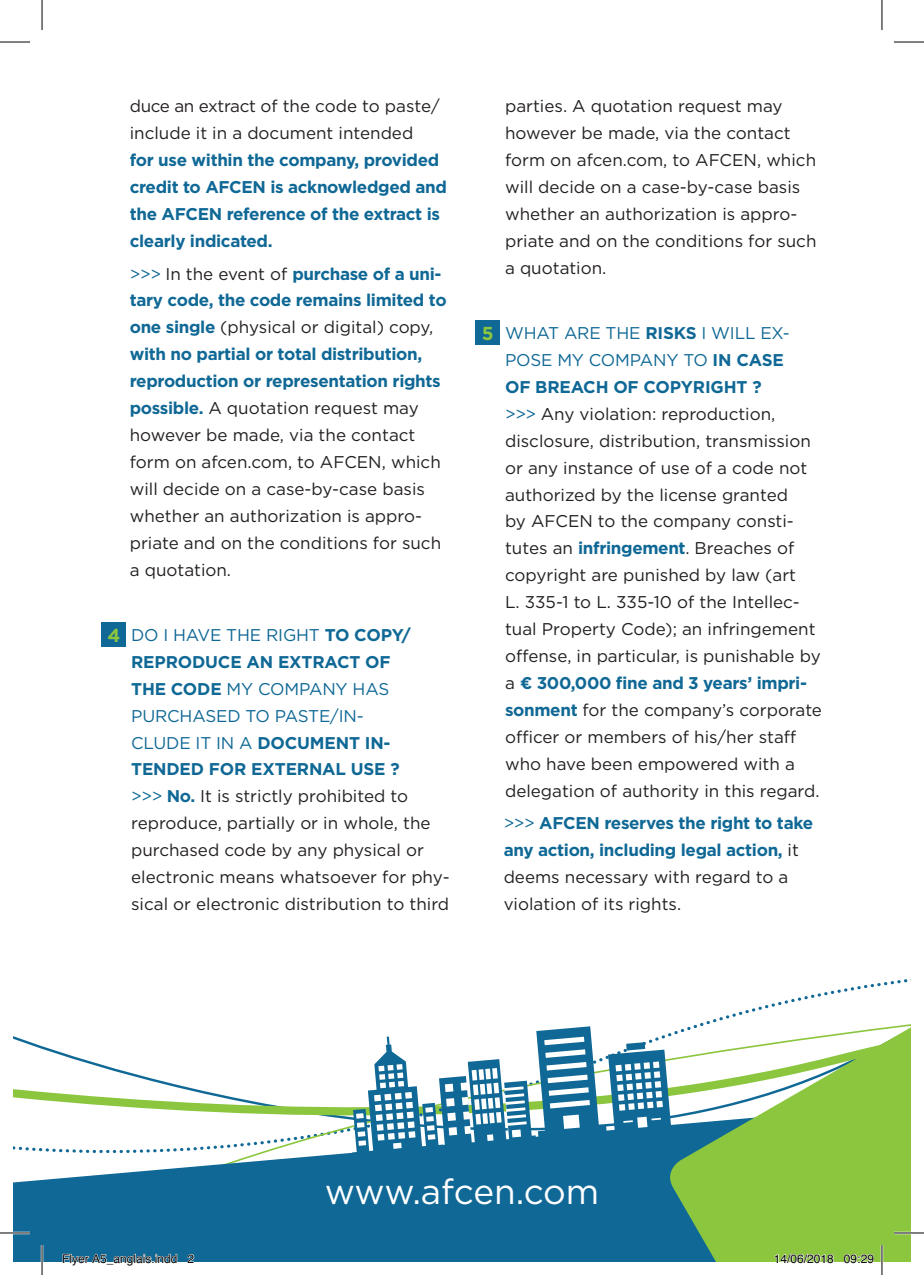
<style>
.page{position:relative;width:924px;height:1275px;background:#fff}
.page>*{position:absolute;margin:0;border:0;box-sizing:border-box;transform-origin:0 0}
.t1{font:35px "Gotham";letter-spacing:-.01em;color:#fff}
.t2{font:17px/27px "Gotham";color:#231f20}
.t3{font:700 17px/27px "Gotham";letter-spacing:-.02em;color:#0f6895}
.t4{font:12px "Helvetica";color:#000}
.s1{color:#0f6895}
.s2{font-weight:700;color:#0f6895}
.s3{font-weight:700;font-size:18.8px;color:#8bc63e}
.s4{font-weight:400}
.s5{font-weight:400;color:#231f20}
</style>
<div class="page">
<svg style="left:14px;top:1036px;width:259px;height:69px"></svg>
<svg style="left:368px;top:1026px;width:294px;height:79px"></svg>
<div style="left:101px;top:622px;width:25px;height:24px;background:#0f6895"></div>
<div style="left:475px;top:320px;width:25px;height:25px;background:#0f6895"></div>
<svg style="left:14px;top:1105px;width:648px;height:156px;fill:#0f6895"></svg>
<svg style="left:662px;top:979px;width:247px;height:282px;fill:#8bc63e"></svg>
<hr style="left:0;top:1231px;width:30px;height:3px;background:#fff">
<hr style="left:893px;top:1231px;width:30px;height:3px;background:#fff">
<hr style="left:41px;top:1245px;width:2px;height:30px;background:#fff">
<hr style="left:880px;top:1245px;width:2px;height:30px;background:#fff">
<hr style="left:0;top:42px;width:30px;height:1px;background:#000">
<hr style="left:893px;top:42px;width:30px;height:1px;background:#000">
<hr style="left:0;top:1232px;width:30px;height:1px;background:#000">
<hr style="left:893px;top:1232px;width:30px;height:1px;background:#000">
<hr style="left:42px;top:0;width:1px;height:30px;background:#000">
<hr style="left:42px;top:1245px;width:1px;height:30px;background:#000">
<hr style="left:881px;top:0;width:1px;height:30px;background:#000">
<hr style="left:881px;top:1245px;width:1px;height:30px;background:#000">
<svg style="left:62px;top:1253px;width:115px;height:9px"></svg>
<svg style="left:187px;top:1253px;width:7px;height:9px"></svg>
<svg style="left:773px;top:1253px;width:60px;height:9px"></svg>
<svg style="left:843px;top:1253px;width:30px;height:9px"></svg>
<p class="t2" style="left:130px;top:92px;width:311px">duce an extract of the code to paste/ include it in a document intended</p>
<p class="t3" style="left:130px;top:146px;width:318px">for use within the company, provided credit to AFCEN is acknowledged and the AFCEN reference of the extract is clearly indicated.</p>
<p class="t2" style="left:130px;top:260px;width:318px"><span class="s1">&gt;&gt;&gt;</span> In the event of <span class="s2">purchase of a uni&shy;tary code, the code remains limited to one single</span> (physical or digital) copy, <span class="s2">with no partial or total distribution, reproduction or representation rights possible.</span> A quotation request may however be made, via the contact form on afcen.com, to AFCEN, which will decide on a case-by-case basis whether an authorization is appro&shy;priate and on the conditions for such a quotation.</p>
<p class="t2" style="left:131px;top:621px;width:320px;text-indent:-24px"><span class="s3">4</span> <span class="s1">DO I HAVE THE RIGHT</span> <span class="s2">TO COPY/<br>REPRODUCE AN EXTRACT OF<br>THE CODE</span> <span class="s1">MY COMPANY HAS<br>PURCHASED TO PASTE/IN-<br>CLUDE IT IN A</span> <span class="s2">DOCUMENT IN-<br>TENDED FOR EXTERNAL USE ?<br></span><span class="s1">&gt;&gt;&gt;</span> <span class="s2">No.</span> It is strictly prohibited to reproduce, partially or in whole, the purchased code by any physical or electronic means whatsoever for phy&shy;sical or electronic distribution to third</p>
<p class="t2" style="left:505px;top:92px;width:313px">parties. A quotation request may however be made, via the contact form on afcen.com, to AFCEN, which will decide on a case-by-case basis whether an authorization is appro&shy;priate and on the conditions for such a quotation.</p>
<p class="t2" style="left:505px;top:319px;width:318px;text-indent:-23px"><span class="s3">5</span> <span class="s1">WHAT ARE THE</span> <span class="s2">RISKS</span> <span class="s1">I WILL EX-POSE MY COMPANY TO</span> <span class="s2">IN CASE<br>OF BREACH OF COPYRIGHT ?<br></span><span class="s1">&gt;&gt;&gt;</span> Any violation: reproduction, disclosure, distribution, transmission or any instance of use of a code not authorized by the license granted<br>by AFCEN to the company consti&shy;tutes an <span class="s2">infringement</span>. Breaches of copyright are punished by law (art<br>L. 335-1 to L. 335-10 of the Intellec&shy;tual Property Code); an infringement offense, in particular, is punishable by a <span class="s2">€ 300,000 fine and 3 years’ impri&shy;sonment</span> for the company’s corporate officer or members of his/her staff who have been empowered with a delegation of authority in this regard.</p>
<p class="t3" style="left:503px;top:809px;width:311px"><span class="s4">&gt;&gt;&gt;</span> AFCEN reserves the right to take any action, including legal action, <span class="s5">it deems necessary with regard to a violation of its rights.</span></p>
<h1 class="t1" style="left:324px;top:1169px;width:276px">www.afcen.com</h1>
<p class="t4" style="left:62px;top:1249px;width:134px">Flyer A5_anglais.indd 2</p>
<p class="t4" style="left:773px;top:1249px;width:102px">14/06/2018 09:29</p>
</div>
